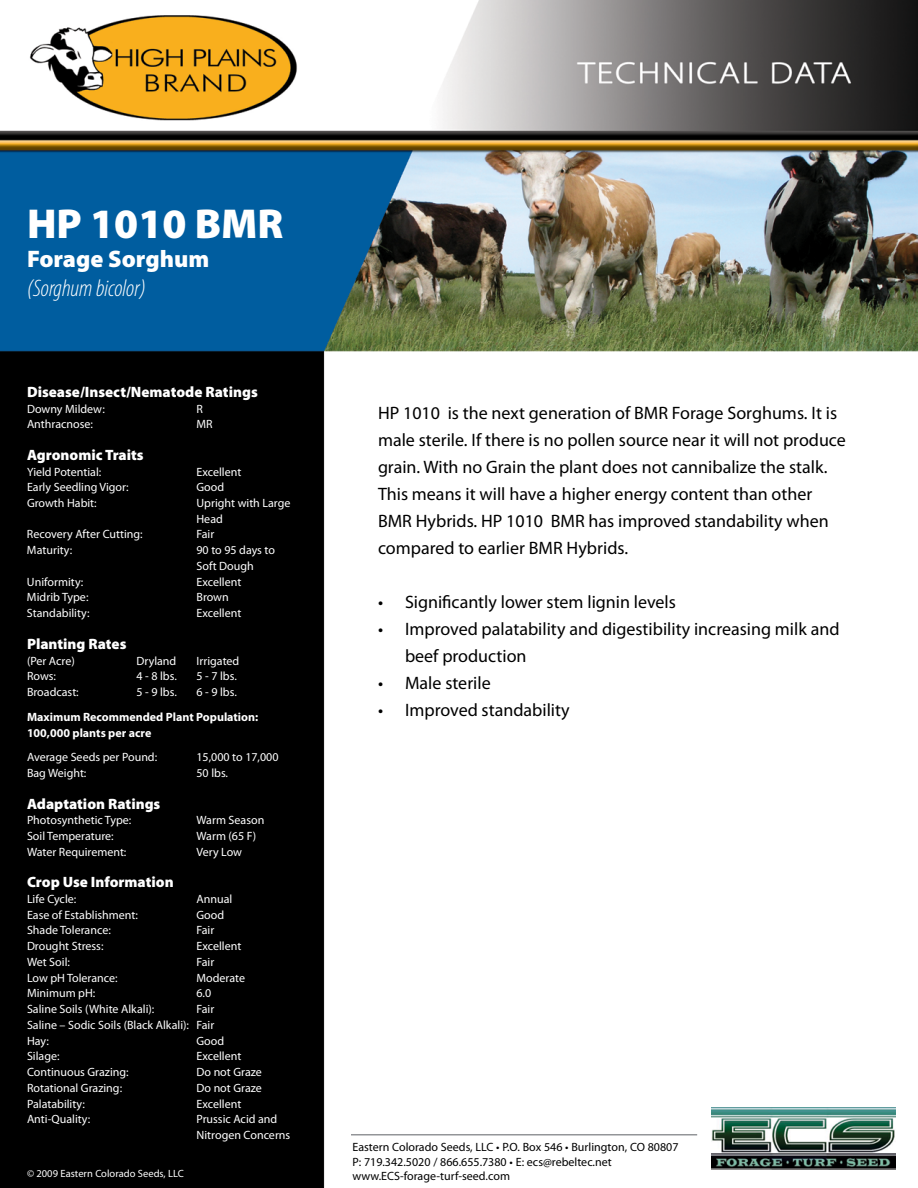
<style>
.page{position:relative;width:918px;height:1188px;background:#fff}
.page>*{position:absolute;margin:0;border:0;box-sizing:border-box;transform-origin:0 0}
.t1{font:900 42px "Myriad Pro";color:#fff}
.t2{font:italic 300 condensed 24px "Myriad Pro";color:#fff}
.t3{font:900 24px "Myriad Pro";color:#fff}
.t4{font:18px/27px "Myriad Pro";color:#000}
.t5{font:900 15px "Myriad Pro";color:#fff}
.t6{font:12px/15.8px "Myriad Pro";color:#fff}
.t7{font:12px/14.4px "Myriad Pro";color:#000}
.t8{font:700 12px/15.8px "Myriad Pro";color:#fff}
.t9{font:10.5px "Myriad Pro";color:#fff}
</style>
<div class="page">
<img style="left:0;top:0;width:918px;height:1188px">
<img style="left:712px;top:1108px;width:183px;height:61px">
<hr style="left:351px;top:1134px;width:346px;height:2px;background:#939598">
<h1 class="t1" style="left:27px;top:196px;width:258px">HP 1010 BMR</h1>
<h2 class="t3" style="left:27px;top:243px;width:184px">Forage Sorghum</h2>
<h2 class="t2" style="left:27px;top:274px;width:120px">(Sorghum bicolor)</h2>
<p class="t5" style="left:27px;top:382px;width:232px">Disease/Insect/Nematode Ratings</p>
<p class="t6" style="left:27px;top:400px;width:79px">Downy Mildew:</p>
<p class="t6" style="left:196px;top:400px;width:8px">R</p>
<p class="t6" style="left:27px;top:416px;width:68px">Anthracnose:</p>
<p class="t6" style="left:196px;top:416px;width:18px">MR</p>
<p class="t5" style="left:27px;top:445px;width:118px">Agronomic Traits</p>
<p class="t6" style="left:27px;top:463px;width:76px">Yield Potential:</p>
<p class="t6" style="left:196px;top:463px;width:46px">Excellent</p>
<p class="t6" style="left:27px;top:479px;width:103px">Early Seedling Vigor:</p>
<p class="t6" style="left:196px;top:479px;width:29px">Good</p>
<p class="t6" style="left:27px;top:495px;width:71px">Growth Habit:</p>
<p class="t6" style="left:196px;top:495px;width:96px">Upright with Large<br>Head</p>
<p class="t6" style="left:27px;top:526px;width:117px">Recovery After Cutting:</p>
<p class="t6" style="left:196px;top:526px;width:19px">Fair</p>
<p class="t6" style="left:27px;top:542px;width:47px">Maturity:</p>
<p class="t6" style="left:196px;top:542px;width:80px">90 to 95 days to<br>Soft Dough</p>
<p class="t6" style="left:27px;top:574px;width:58px">Uniformity:</p>
<p class="t6" style="left:196px;top:574px;width:46px">Excellent</p>
<p class="t6" style="left:27px;top:589px;width:63px">Midrib Type:</p>
<p class="t6" style="left:196px;top:589px;width:34px">Brown</p>
<p class="t6" style="left:27px;top:605px;width:64px">Standability:</p>
<p class="t6" style="left:196px;top:605px;width:46px">Excellent</p>
<p class="t5" style="left:27px;top:634px;width:101px">Planting Rates</p>
<p class="t6" style="left:27px;top:652px;width:49px">(Per Acre)</p>
<p class="t6" style="left:136px;top:652px;width:41px">Dryland</p>
<p class="t6" style="left:196px;top:652px;width:44px">Irrigated</p>
<p class="t6" style="left:27px;top:668px;width:31px">Rows:</p>
<p class="t6" style="left:136px;top:668px;width:42px">4 - 8 lbs.</p>
<p class="t6" style="left:196px;top:668px;width:42px">5 - 7 lbs.</p>
<p class="t6" style="left:27px;top:684px;width:53px">Broadcast:</p>
<p class="t6" style="left:136px;top:684px;width:42px">5 - 9 lbs.</p>
<p class="t6" style="left:196px;top:684px;width:42px">6 - 9 lbs.</p>
<p class="t8" style="left:27px;top:708px;width:233px">Maximum Recommended Plant Population:<br>100,000 plants per acre</p>
<p class="t6" style="left:27px;top:749px;width:132px">Average Seeds per Pound:</p>
<p class="t6" style="left:196px;top:749px;width:84px">15,000 to 17,000</p>
<p class="t6" style="left:27px;top:765px;width:61px">Bag Weight:</p>
<p class="t6" style="left:196px;top:765px;width:33px">50 lbs.</p>
<p class="t5" style="left:27px;top:793px;width:135px">Adaptation Ratings</p>
<p class="t6" style="left:27px;top:812px;width:106px">Photosynthetic Type:</p>
<p class="t6" style="left:196px;top:812px;width:69px">Warm Season</p>
<p class="t6" style="left:27px;top:828px;width:88px">Soil Temperature:</p>
<p class="t6" style="left:196px;top:828px;width:61px">Warm (65 F)</p>
<p class="t6" style="left:27px;top:844px;width:101px">Water Requirement:</p>
<p class="t6" style="left:196px;top:844px;width:47px">Very Low</p>
<p class="t5" style="left:27px;top:872px;width:148px">Crop Use Information</p>
<p class="t6" style="left:27px;top:891px;width:51px">Life Cycle:</p>
<p class="t6" style="left:196px;top:891px;width:37px">Annual</p>
<p class="t6" style="left:27px;top:907px;width:113px">Ease of Establishment:</p>
<p class="t6" style="left:196px;top:907px;width:29px">Good</p>
<p class="t6" style="left:27px;top:922px;width:85px">Shade Tolerance:</p>
<p class="t6" style="left:196px;top:922px;width:19px">Fair</p>
<p class="t6" style="left:27px;top:938px;width:78px">Drought Stress:</p>
<p class="t6" style="left:196px;top:938px;width:46px">Excellent</p>
<p class="t6" style="left:27px;top:954px;width:44px">Wet Soil:</p>
<p class="t6" style="left:196px;top:954px;width:19px">Fair</p>
<p class="t6" style="left:27px;top:970px;width:92px">Low pH Tolerance:</p>
<p class="t6" style="left:196px;top:970px;width:50px">Moderate</p>
<p class="t6" style="left:27px;top:985px;width:70px">Minimum pH:</p>
<p class="t6" style="left:196px;top:985px;width:16px">6.0</p>
<p class="t6" style="left:27px;top:1001px;width:129px">Saline Soils (White Alkali):</p>
<p class="t6" style="left:27px;top:1001px;width:189px;text-align:justify;text-indent:170px">Fair Saline – Sodic Soils (Black Alkali): Fair Hay:</p>
<p class="t6" style="left:196px;top:1033px;width:29px">Good</p>
<p class="t6" style="left:27px;top:1048px;width:34px">Silage:</p>
<p class="t6" style="left:196px;top:1048px;width:46px">Excellent</p>
<p class="t6" style="left:27px;top:1064px;width:103px">Continuous Grazing:</p>
<p class="t6" style="left:196px;top:1064px;width:67px">Do not Graze</p>
<p class="t6" style="left:27px;top:1080px;width:97px">Rotational Grazing:</p>
<p class="t6" style="left:196px;top:1080px;width:67px">Do not Graze</p>
<p class="t6" style="left:27px;top:1096px;width:59px">Palatability:</p>
<p class="t6" style="left:196px;top:1096px;width:46px">Excellent</p>
<p class="t6" style="left:27px;top:1111px;width:65px">Anti-Quality:</p>
<p class="t6" style="left:196px;top:1111px;width:95px">Prussic Acid and<br>Nitrogen Concerns</p>
<p class="t9" style="left:27px;top:1167px;width:158px">© 2009 Eastern Colorado Seeds, LLC</p>
<p class="t4" style="left:378px;top:399px;width:469px">HP 1010 is the next generation of BMR Forage Sorghums. It is male sterile. If there is no pollen source near it will not produce grain. With no Grain the plant does not cannibalize the stalk.<br>This means it will have a higher energy content than other BMR Hybrids. HP 1010 BMR has improved standability when compared to earlier BMR Hybrids.</p>
<h3 class="t4" style="left:405px;top:588px;width:436px">Significantly lower stem lignin levels<br>Improved palatability and digestibility increasing milk and beef production<br>Male sterile<br>Improved standability</h3>
<h3 class="t4" style="left:378px;top:588px;width:7px">• •</h3>
<h3 class="t4" style="left:378px;top:669px;width:7px">• •</h3>
<p class="t7" style="left:352px;top:1140px;width:328px">Eastern Colorado Seeds, LLC • P.O. Box 546 • Burlington, CO 80807<br>P: 719.342.5020 / 866.655.7380 • E: ecs@rebeltec.net www.ECS-forage-turf-seed.com</p>
</div>
